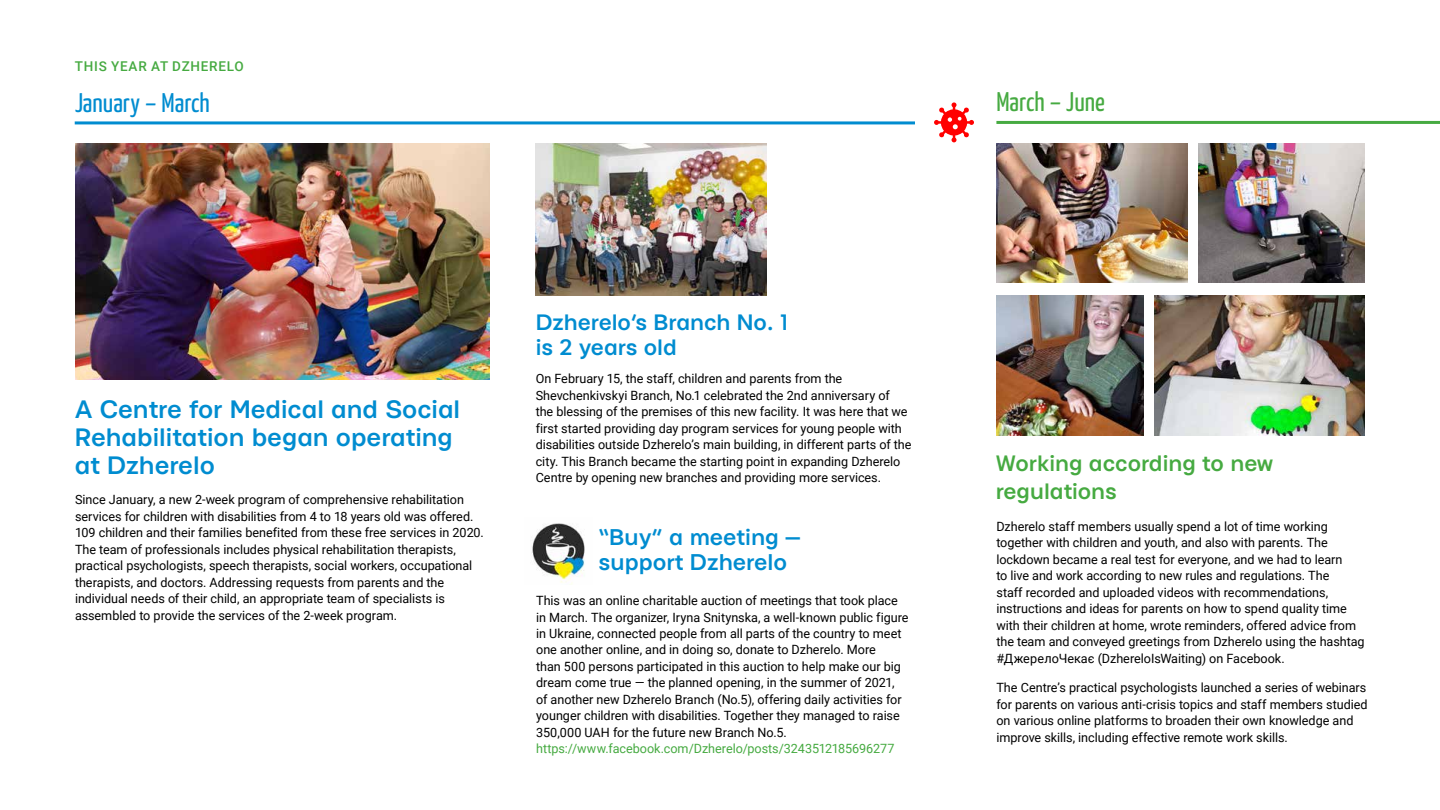
<style>
.page{position:relative;width:1440px;height:810px;background:#fff}
.page>*{position:absolute;margin:0;border:0;box-sizing:border-box;transform-origin:0 0}
.t1{font:27px "Yanone Kaffeesatz";color:#008cd0}
.t2{font:27px "Yanone Kaffeesatz";color:#46aa41}
.t3{font:500 26.62px/27.8px "Mariupol";color:#008cd0}
.t4{font:500 24px/25.5px "Mariupol";color:#008cd0}
.t5{font:500 23.55px/28.2px "Mariupol";color:#46aa41}
.t6{font:500 23.55px/25.5px "Mariupol";color:#008cd0}
.t7{font:500 13.5px "Roboto";letter-spacing:.055em;color:#46aa41}
.t8{font:12.75px/16.5px "Roboto";letter-spacing:-.005em;color:#000}
.t9{font:12.75px "Roboto";letter-spacing:-.005em;color:#46aa41}
</style>
<div class="page">
<hr style="left:75px;top:121px;width:840px;height:3px;background:#008cd0">
<hr style="left:996px;top:121px;width:444px;height:3px;background:#46aa41">
<img style="left:75px;top:143px;width:415px;height:236px">
<img style="left:536px;top:143px;width:230px;height:152px">
<img style="left:996px;top:143px;width:192px;height:140px">
<img style="left:1154px;top:296px;width:211px;height:140px">
<img style="left:531px;top:523px;width:54px;height:62px">
<img style="left:1199px;top:143px;width:166px;height:140px">
<img style="left:996px;top:296px;width:147px;height:140px">
<svg style="left:934px;top:102px;width:40px;height:40px"></svg>
<p class="t7" style="left:75px;top:57px;width:170px">THIS YEAR AT DZHERELO</p>
<h1 class="t1" style="left:75px;top:86px;width:136px">January – March</h1>
<h2 class="t3" style="left:75px;top:396px;width:387px">A Centre for Medical and Social<br>Rehabilitation began operating at Dzherelo</h2>
<p class="t8" style="left:75px;top:491px;width:410px">Since January, a new 2-week program of comprehensive rehabilitation services for children with disabilities from 4 to 18 years old was offered.<br>109 children and their families benefited from these free services in 2020.<br>The team of professionals includes physical rehabilitation therapists, practical psychologists, speech therapists, social workers, occupational therapists, and doctors. Addressing requests from parents and the individual needs of their child, an appropriate team of specialists is assembled to provide the services of the 2-week program.</p>
<h3 class="t6" style="left:536px;top:309px;width:255px">Dzherelo’s Branch No. 1 is 2 years old</h3>
<p class="t8" style="left:536px;top:370px;width:377px">On February 15, the staff, children and parents from the Shevchenkivskyi Branch, No.1 celebrated the 2nd anniversary of<br>the blessing of the premises of this new facility. It was here that we first started providing day program services for young people with disabilities outside Dzherelo’s main building, in different parts of the city. This Branch became the starting point in expanding Dzherelo Centre by opening new branches and providing more services.</p>
<h3 class="t4" style="left:599px;top:524px;width:203px">“Buy” a meeting — support Dzherelo</h3>
<p class="t8" style="left:536px;top:592px;width:374px">This was an online charitable auction of meetings that took place in March. The organizer, Iryna Snitynska, a well-known public figure in Ukraine, connected people from all parts of the country to meet one another online, and in doing so, donate to Dzherelo. More<br>than 500 persons participated in this auction to help make our big dream come true — the planned opening, in the summer of 2021, of another new Dzherelo Branch (No.5), offering daily activities for younger children with disabilities. Together they managed to raise 350,000 UAH for the future new Branch No.5.</p>
<p class="t9" style="left:536px;top:740px;width:360px">https://www.facebook.com/Dzherelo/posts/3243512185696277</p>
<h1 class="t2" style="left:996px;top:85px;width:110px">March – June</h1>
<h3 class="t5" style="left:996px;top:449px;width:279px">Working according to new regulations</h3>
<p class="t8" style="left:996px;top:517px;width:370px">Dzherelo staff members usually spend a lot of time working together with children and youth, and also with parents. The lockdown became a real test for everyone, and we had to learn<br>to live and work according to new rules and regulations. The<br>staff recorded and uploaded videos with recommendations, instructions and ideas for parents on how to spend quality time with their children at home, wrote reminders, offered advice from the team and conveyed greetings from Dzherelo using the hashtag #ДжерелоЧекає (DzhereloIsWaiting) on Facebook.</p>
<p class="t8" style="left:996px;top:679px;width:373px">The Centre’s practical psychologists launched a series of webinars for parents on various anti-crisis topics and staff members studied on various online platforms to broaden their own knowledge and improve skills, including effective remote work skills.</p>
</div>
